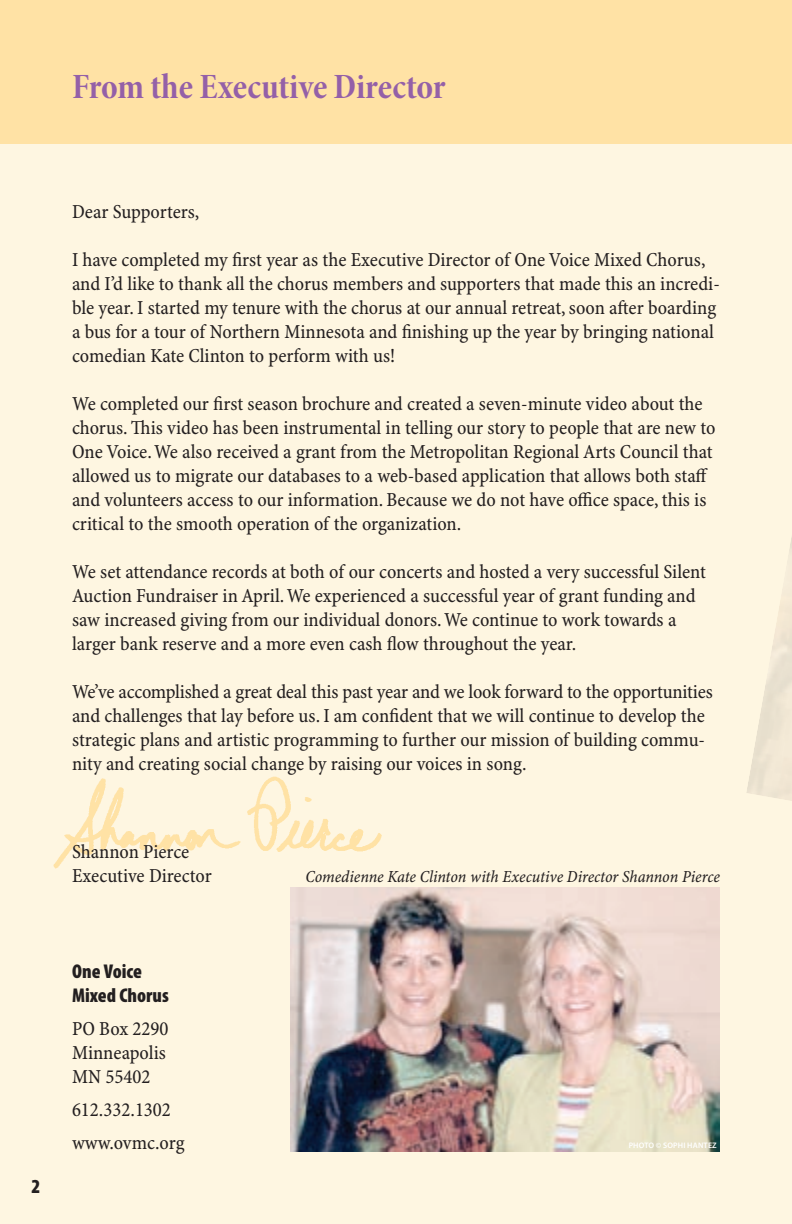
<style>
.page{position:relative;width:792px;height:1224px;background:#fef6e1}
.page>*{position:absolute;margin:0;border:0;box-sizing:border-box;transform-origin:0 0}
.t1{font:36px "Minion Pro Bold Cn Subh";letter-spacing:-.005em;color:#9460a8}
.t2{font:20px/24px "Minion Pro Cn Capt";letter-spacing:-.005em;color:#231f20}
.t3{font:900 condensed 20px/24px "Myriad Pro";color:#231f20}
.t4{font:17px "Minion Pro Cn It Capt";letter-spacing:-.005em;color:#231f20}
.t5{font:600 8px "Myriad Pro";letter-spacing:.02em;color:#fff}
</style>
<div class="page">
<div style="left:0;top:0;width:792px;height:144px;background:#ffe2a5"></div>
<img style="left:53px;top:776px;width:329px;height:93px">
<img style="left:291px;top:887px;width:429px;height:265px">
<h1 class="t1" style="left:72px;top:65px;width:375px">From the Executive Director</h1>
<p class="t3" style="left:32px;top:1175px;width:10px">2</p>
<p class="t2" style="left:72px;top:201px;width:129px">Dear Supporters,</p>
<p class="t2" style="left:72px;top:249px;width:649px">I have completed my first year as the Executive Director of One Voice Mixed Chorus, and I’d like to thank all the chorus members and supporters that made this an incredi&shy;ble year. I started my tenure with the chorus at our annual retreat, soon after boarding a bus for a tour of Northern Minnesota and finishing up the year by bringing national comedian Kate Clinton to perform with us!</p>
<p class="t2" style="left:72px;top:393px;width:645px">We completed our first season brochure and created a seven-minute video about the chorus. This video has been instrumental in telling our story to people that are new to One Voice. We also received a grant from the Metropolitan Regional Arts Council that allowed us to migrate our databases to a web-based application that allows both staff and volunteers access to our information. Because we do not have office space, this is critical to the smooth operation of the organization.</p>
<p class="t2" style="left:72px;top:561px;width:636px">We set attendance records at both of our concerts and hosted a very successful Silent Auction Fundraiser in April. We experienced a successful year of grant funding and saw increased giving from our individual donors. We continue to work towards a larger bank reserve and a more even cash flow throughout the year.</p>
<p class="t2" style="left:72px;top:681px;width:642px">We’ve accomplished a great deal this past year and we look forward to the opportunities and challenges that lay before us. I am confident that we will continue to develop the strategic plans and artistic programming to further our mission of building commu&shy;nity and creating social change by raising our voices in song.</p>
<p class="t2" style="left:72px;top:841px;width:141px">Shannon Pierce<br>Executive Director</p>
<p class="t3" style="left:72px;top:960px;width:98px">One Voice<br>Mixed Chorus</p>
<p class="t2" style="left:72px;top:1018px;width:98px">PO Box 2290<br>Minneapolis<br>MN 55402</p>
<p class="t2" style="left:72px;top:1094px;width:114px;line-height:33px">612.332.1302 www.ovmc.org</p>
<p class="t4" style="left:305px;top:867px;width:416px">Comedienne Kate Clinton with Executive Director Shannon Pierce</p>
<p class="t5" style="left:629px;top:1141px;width:90px">PHOTO © SOPHI HANTEZ</p>
</div>
